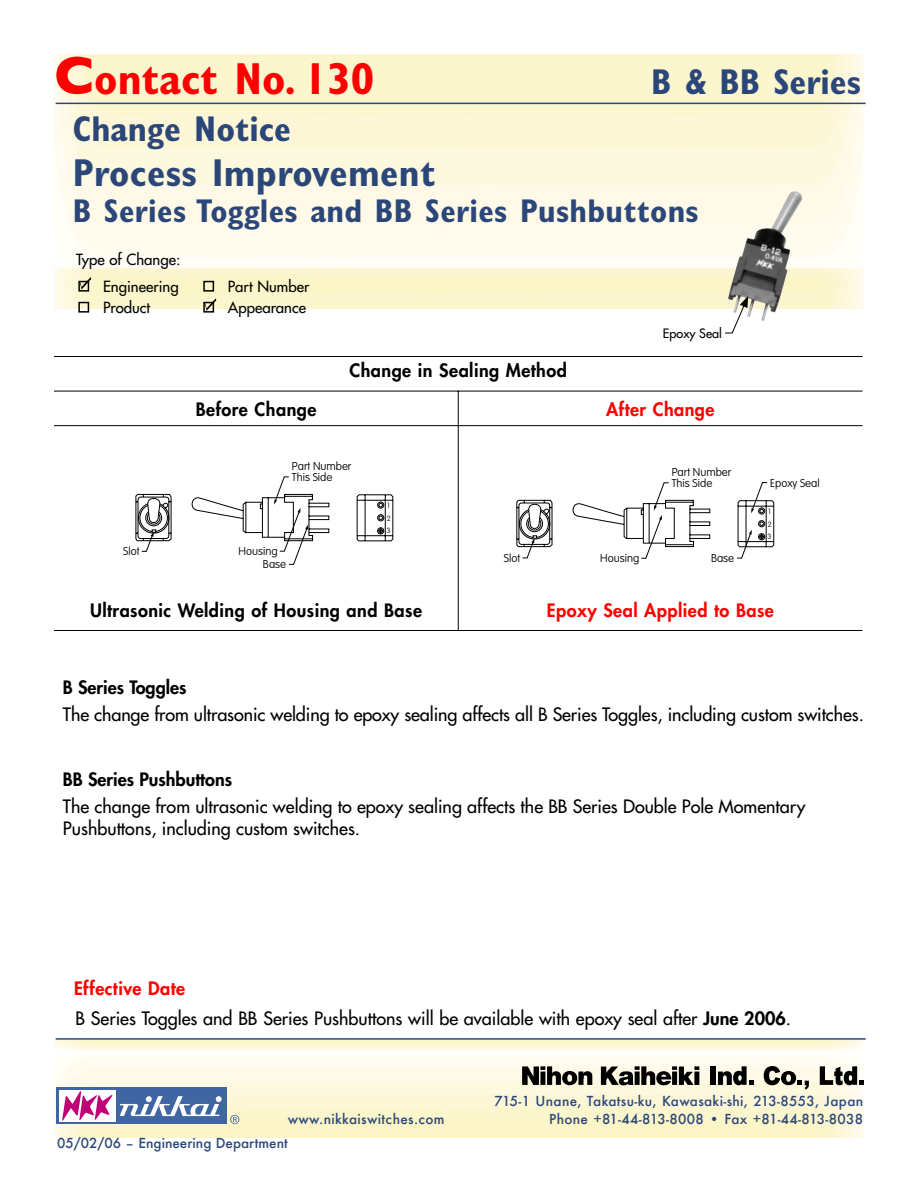
<style>
.page{position:relative;width:918px;height:1188px;background:#fff}
.page>*{position:absolute;margin:0;border:0;box-sizing:border-box;transform-origin:0 0}
.t1{font:700 condensed 45px "Gill Sans";color:#f00}
.t2{font:700 condensed 39px "Gill Sans";letter-spacing:.01em;color:#2b4679}
.t3{font:700 condensed 36px "Gill Sans";color:#2b4679}
.t4{font:700 condensed 33px "Gill Sans";letter-spacing:.01em;color:#2b4679}
.t5{font:500 18px/21.6px "Futura Std";color:#000}
.t6{font:800 18px "Futura Std";letter-spacing:.025em;color:#000}
.t7{font:800 18px "Futura Std";letter-spacing:.025em;color:#f00}
.t8{font:800 18px "Futura Std";color:#000}
.t9{font:500 15px/21px "Futura Std";color:#000}
.t10{font:500 13.5px/18px "Futura";letter-spacing:.025em;color:#2b4679;text-align:right}
.t11{font:500 13.5px "Futura";color:#2b4679}
.t12{font:500 12.6px "Futura Std";color:#000}
.t13{font:100 11.25px/11.2px "VAG Rounded";color:#000}
.t14{font:100 7.5px/12.8px "VAG Rounded";color:#000}
.s1{font-stretch:normal;font-size:54px}
.s2{font-weight:800}
</style>
<div class="page">
<img style="left:54px;top:1040px;width:810px;height:98px">
<hr style="left:56px;top:103px;width:810px;height:1px;background:#2b4679">
<hr style="left:56px;top:1038px;width:810px;height:2px;background:#2b4679">
<svg style="left:522px;top:1066px;width:70px;height:19px"></svg>
<div style="left:601px;top:1067px;width:5px;height:18px;background:#000"></div>
<svg style="left:605px;top:1066px;width:94px;height:20px;background:#737168"></svg>
<div style="left:711px;top:1066px;width:5px;height:19px;background:#000"></div>
<svg style="left:820px;top:1066px;width:44px;height:19px"></svg>
<svg style="left:764px;top:1066px;width:45px;height:24px"></svg>
<svg style="left:718px;top:1066px;width:35px;height:19px"></svg>
<div style="left:203px;top:281px;width:11px;height:11px;border:2px solid #000"></div>
<div style="left:203px;top:302px;width:11px;height:11px;border:2px solid #000"></div>
<div style="left:78px;top:281px;width:11px;height:11px;border:2px solid #000"></div>
<div style="left:78px;top:302px;width:11px;height:11px;border:2px solid #000"></div>
<svg style="left:80px;top:277px;width:11px;height:13px"></svg>
<svg style="left:205px;top:299px;width:11px;height:12px"></svg>
<img style="left:728px;top:191px;width:75px;height:130px">
<svg style="left:724px;top:296px;width:24px;height:38px"></svg>
<hr style="left:54px;top:356px;width:404px;height:1px;background:#000">
<hr style="left:458px;top:356px;width:404px;height:1px;background:#000">
<hr style="left:54px;top:391px;width:404px;height:1px;background:#000">
<hr style="left:459px;top:391px;width:403px;height:1px;background:#000">
<hr style="left:458px;top:391px;width:1px;height:34px;background:#000">
<hr style="left:54px;top:425px;width:405px;height:1px;background:#000">
<hr style="left:459px;top:425px;width:403px;height:1px;background:#000">
<hr style="left:458px;top:426px;width:1px;height:170px;background:#000">
<hr style="left:458px;top:596px;width:1px;height:35px;background:#000">
<hr style="left:54px;top:630px;width:404px;height:1px;background:#000">
<hr style="left:459px;top:630px;width:403px;height:1px;background:#000">
<svg style="left:135px;top:476px;width:258px;height:89px"></svg>
<svg style="left:516px;top:482px;width:259px;height:77px"></svg>
<div style="left:57px;top:1088px;width:170px;height:36px;background:#4065a3"></div>
<div style="left:59px;top:1090px;width:57px;height:32px;background:#fff"></div>
<svg style="left:62px;top:1091px;width:51px;height:30px"></svg>
<svg style="left:120px;top:1096px;width:102px;height:20px"></svg>
<svg style="left:230px;top:1115px;width:9px;height:9px"></svg>
<h1 class="t1" style="left:54px;top:52px;width:322px"><span class="s1">C</span>ontact No. 130</h1>
<h3 class="t3" style="left:651px;top:60px;width:211px">B &amp; BB Series</h3>
<h3 class="t3" style="left:73px;top:107px;width:220px">Change Notice</h3>
<h2 class="t2" style="left:73px;top:150px;width:364px">Process Improvement</h2>
<h3 class="t4" style="left:73px;top:191px;width:628px">B Series Toggles and BB Series Pushbuttons</h3>
<p class="t9" style="left:76px;top:246px;width:106px;line-height:27px;text-align:right">Type of Change:<br>Engineering</p>
<p class="t9" style="left:103px;top:297px;width:49px">Product</p>
<p class="t13" style="left:123px;top:546px;width:18px">Slot</p>
<p class="t9" style="left:228px;top:276px;width:83px">Part Number<br>Appearance</p>
<p class="t6" style="left:350px;top:359px;width:219px">Change in Sealing Method</p>
<p class="t12" style="left:663px;top:325px;width:60px">Epoxy Seal</p>
<p class="t6" style="left:196px;top:398px;width:122px">Before Change</p>
<p class="t7" style="left:606px;top:398px;width:110px">After Change</p>
<p class="t13" style="left:292px;top:460px;width:61px">Part Number<br>This Side</p>
<p class="t13" style="left:263px;top:545px;width:25px;line-height:12.9px;text-indent:-24px">Housing<br>Base</p>
<p class="t14" style="left:387px;top:499px;width:6px">1<br>2<br>3</p>
<p class="t13" style="left:672px;top:466px;width:61px">Part Number<br>This Side</p>
<p class="t13" style="left:770px;top:477px;width:51px">Epoxy Seal</p>
<p class="t13" style="left:504px;top:552px;width:18px">Slot</p>
<p class="t13" style="left:600px;top:553px;width:41px">Housing</p>
<p class="t13" style="left:711px;top:552px;width:25px">Base</p>
<p class="t14" style="left:768px;top:505px;width:6px">1<br>2<br>3</p>
<p class="t6" style="left:90px;top:599px;width:333px">Ultrasonic Welding of Housing and Base</p>
<p class="t7" style="left:547px;top:599px;width:229px">Epoxy Seal Applied to Base</p>
<p class="t8" style="left:63px;top:676px;width:125px">B Series Toggles</p>
<p class="t5" style="left:63px;top:704px;width:803px">The change from ultrasonic welding to epoxy sealing affects all B Series Toggles, including custom switches.</p>
<p class="t8" style="left:63px;top:768px;width:171px">BB Series Pushbuttons</p>
<p class="t5" style="left:63px;top:796px;width:744px">The change from ultrasonic welding to epoxy sealing affects the BB Series Double Pole Momentary<br>Pushbuttons, including custom switches.</p>
<p class="t7" style="left:74px;top:977px;width:113px">Effective Date</p>
<p class="t5" style="left:76px;top:1007px;width:717px">B Series Toggles and BB Series Pushbuttons will be available with epoxy seal after <span class="s2">June 2006</span>.</p>
<p class="t10" style="left:288px;top:1110px;width:158px">www.nikkaiswitches.com</p>
<p class="t11" style="left:57px;top:1134px;width:232px">05/02/06 – Engineering Department</p>
<p class="t10" style="left:494px;top:1092px;width:370px">715-1 Unane, Takatsu-ku, Kawasaki-shi, 213-8553, Japan<br>Phone +81-44-813-8008 • Fax +81-44-813-8038</p>
</div>
